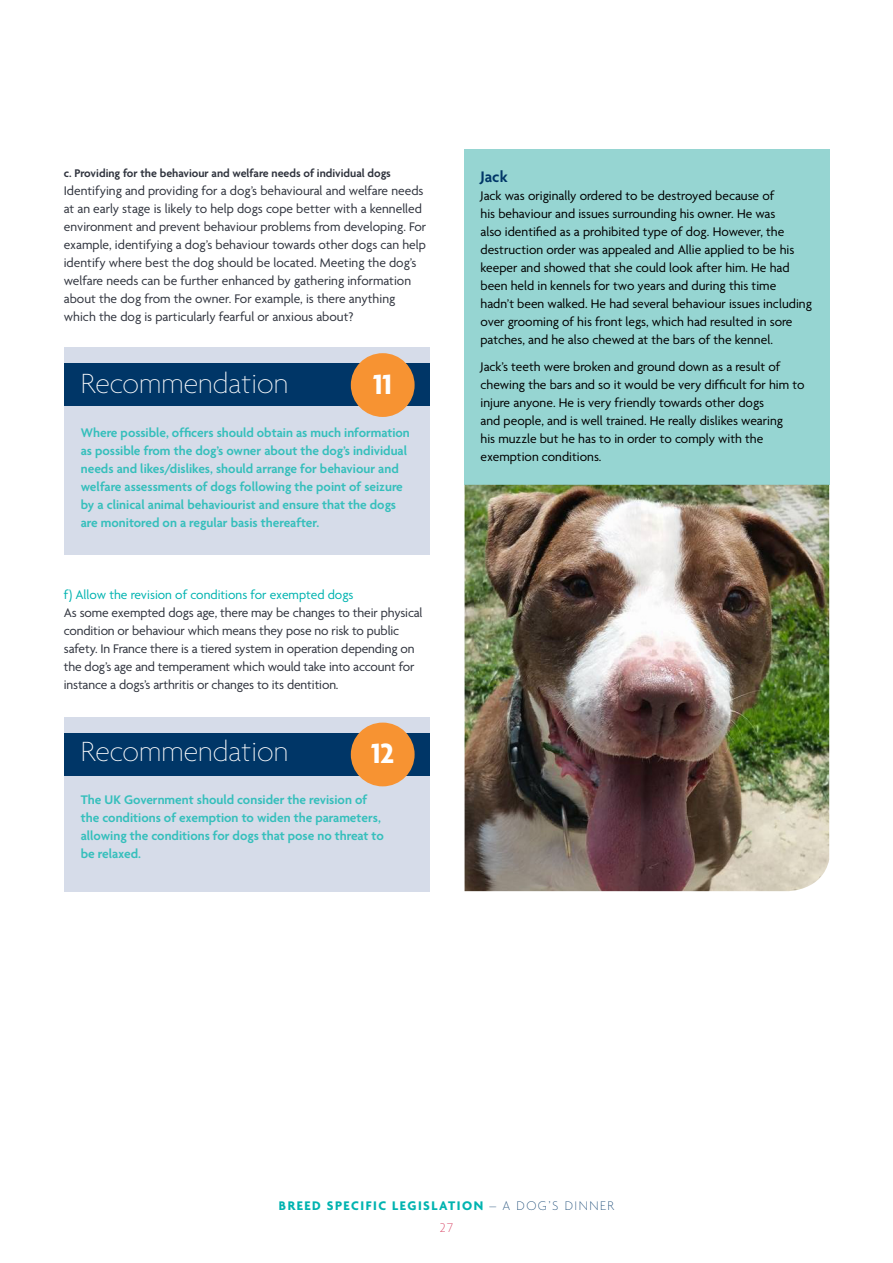
<style>
.page{position:relative;width:893px;height:1263px;background:#fff}
.page>*{position:absolute;margin:0;border:0;box-sizing:border-box;transform-origin:0 0}
.Headers{font:100 30px "Agenda";color:#fff}
.Headers-2{font:700 30px "Agenda";color:#fff}
.Intros{font:600 16.5px "Agenda";color:#003667}
.Body_copy{font:13.5px/18px "Agenda";letter-spacing:-.005em;color:#30343e}
.Body_copy-2{font:13.5px/18px "Agenda";color:#000}
.Bullets_intro{font:600 13.5px/18px "Agenda";color:#36bfbc}
.Bullets{font:13.5px "Agenda";color:#00b3b0}
.t1{font:700 13.5px/22.5px "Agenda";letter-spacing:.11em;color:#00b3b0;text-align:center}
.Body_copy-3{font:600 12px "Agenda";color:#30343e}
.s1{font-weight:100;color:#003667}
.s2{font-weight:100;color:#ce153e}
</style>
<div class="page">
<div style="left:64px;top:717px;width:365px;height:174px;background:#d6dce9"></div>
<div style="left:64px;top:733px;width:365px;height:42px;background:#003667"></div>
<div style="left:351px;top:723px;width:64px;height:63px;background:#f79332;border-radius:50%"></div>
<div style="left:464px;top:149px;width:365px;height:336px;background:#96d5d2"></div>
<div style="left:64px;top:347px;width:365px;height:208px;background:#d6dce9"></div>
<div style="left:64px;top:364px;width:365px;height:42px;background:#003667"></div>
<div style="left:351px;top:353px;width:64px;height:64px;background:#f79332;border-radius:50%"></div>
<img style="left:465px;top:485px;width:364px;height:406px">
<p class="Body_copy-3" style="left:64px;top:166px;width:329px">c. Providing for the behaviour and welfare needs of individual dogs</p>
<p class="Body_copy" style="left:64px;top:182px;width:364px">Identifying and providing for a dog’s behavioural and welfare needs at an early stage is likely to help dogs cope better with a kennelled environment and prevent behaviour problems from developing. For example, identifying a dog’s behaviour towards other dogs can help identify where best the dog should be located. Meeting the dog’s welfare needs can be further enhanced by gathering information about the dog from the owner. For example, is there anything which the dog is particularly fearful or anxious about?</p>
<p class="Headers" style="left:81px;top:367px;width:209px">Recommendation</p>
<p class="Bullets_intro" style="left:81px;top:423px;width:331px">Where possible, officers should obtain as much information as possible from the dog’s owner about the dog’s individual needs and likes/dislikes, should arrange for behaviour and welfare assessments of dogs following the point of seizure by a clinical animal behaviourist and ensure that the dogs are monitored on a regular basis thereafter.</p>
<p class="Headers-2" style="left:373px;top:366px;width:20px">11</p>
<p class="Bullets" style="left:64px;top:586px;width:291px">f) Allow the revision of conditions for exempted dogs</p>
<p class="Body_copy" style="left:64px;top:603px;width:360px">As some exempted dogs age, there may be changes to their physical condition or behaviour which means they pose no risk to public safety. In France there is a tiered system in operation depending on the dog’s age and temperament which would take into account for instance a dogs’s arthritis or changes to its dentition.</p>
<p class="Headers" style="left:81px;top:734px;width:209px">Recommendation</p>
<p class="Bullets_intro" style="left:81px;top:790px;width:288px">The UK Government should consider the revision of</p>
<p class="Bullets_intro" style="left:81px;top:808px;width:304px">the conditions of exemption to widen the parameters, allowing the conditions for dogs that pose no threat to</p>
<p class="Bullets_intro" style="left:81px;top:844px;width:62px">be relaxed.</p>
<p class="Headers-2" style="left:371px;top:735px;width:25px">12</p>
<p class="Intros" style="left:480px;top:166px;width:29px">Jack</p>
<p class="Body_copy-2" style="left:480px;top:186px;width:333px">Jack was originally ordered to be destroyed because of<br>his behaviour and issues surrounding his owner. He was<br>also identified as a prohibited type of dog. However, the destruction order was appealed and Allie applied to be his keeper and showed that she could look after him. He had been held in kennels for two years and during this time hadn’t been walked. He had several behaviour issues including over grooming of his front legs, which had resulted in sore patches, and he also chewed at the bars of the kennel.</p>
<p class="Body_copy-2" style="left:480px;top:357px;width:325px">Jack’s teeth were broken and ground down as a result of chewing the bars and so it would be very difficult for him to injure anyone. He is very friendly towards other dogs</p>
<p class="Body_copy-2" style="left:480px;top:411px;width:304px">and people, and is well trained. He really dislikes wearing</p>
<p class="Body_copy-2" style="left:480px;top:429px;width:284px">his muzzle but he has to in order to comply with the exemption conditions.</p>
<p class="t1" style="left:279px;top:1194px;width:336px">BREED SPECIFIC LEGISLATION <span class="s1">– A DOG’S DINNER<br></span><span class="s2">27</span></p>
</div>
